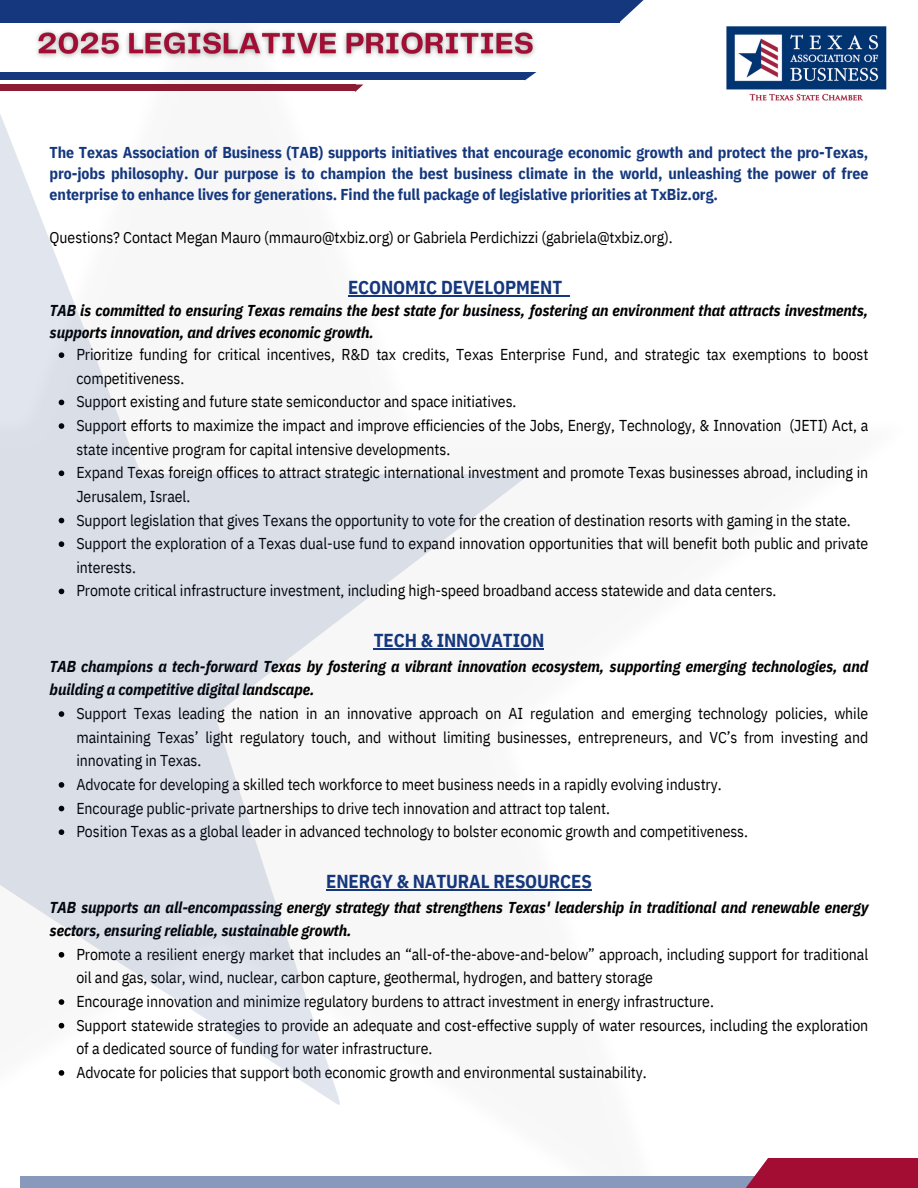
<style>
.page{position:relative;width:918px;height:1188px;background:#fff}
.page>*{position:absolute;margin:0;border:0;box-sizing:border-box;transform-origin:0 0}
.t1{font:700 18.75px "IBM Plex Sans Cond";letter-spacing:-.005em;color:#14377d}
.t2{font:15.75px/23.7px "IBM Plex Sans Cond";letter-spacing:-.005em;color:#000}
.t3{font:italic 700 15.75px/23.7px "IBM Plex Sans Cond";letter-spacing:-.005em;color:#000}
.t4{font:700 15.75px/21.3px "IBM Plex Sans Cond";letter-spacing:-.005em;color:#14377d;text-align:justify}
</style>
<div class="page">
<hr style="left:348px;top:295px;width:214px;height:1px;background:#14377d">
<hr style="left:374px;top:648px;width:170px;height:1px;background:#14377d">
<hr style="left:326px;top:889px;width:266px;height:1px;background:#14377d">
<div style="left:21px;top:1176px;width:884px;height:12px;background:#8899bc"></div>
<div style="left:768px;top:1158px;width:150px;height:30px;background:#a30c33"></div>
<svg style="left:746px;top:1158px;width:22px;height:30px"></svg>
<img style="left:726px;top:26px;width:161px;height:75px">
<div style="left:0;top:0;width:620px;height:22px;background:#14377d"></div>
<svg style="left:620px;top:0;width:24px;height:22px"></svg>
<img style="left:36px;top:29px;width:499px;height:30px">
<div style="left:0;top:72px;width:525px;height:8px;background:#14377d"></div>
<svg style="left:525px;top:72px;width:12px;height:6px"></svg>
<img style="left:0;top:78px;width:536px;height:1027px">
<p class="t4" style="left:50px;top:141px;width:820px">The Texas Association of Business (TAB) supports initiatives that encourage economic growth and protect the pro-Texas, pro-jobs philosophy. Our purpose is to champion the best business climate in the world, unleashing the power of free enterprise to enhance lives for generations. Find the full package of legislative priorities at TxBiz.org.</p>
<p class="t2" style="left:50px;top:225px;width:625px">Questions? Contact Megan Mauro (mmauro@txbiz.org) or Gabriela Perdichizzi (gabriela@txbiz.org).</p>
<p class="t1" style="left:348px;top:275px;width:216px">ECONOMIC DEVELOPMENT</p>
<p class="t3" style="left:50px;top:300px;width:820px;line-height:21.3px">TAB is committed to ensuring Texas remains the best state for business, fostering an environment that attracts investments, supports innovation, and drives economic growth.</p>
<p class="t2" style="left:76px;top:342px;width:793px">Prioritize funding for critical incentives, R&amp;D tax credits, Texas Enterprise Fund, and strategic tax exemptions to boost competitiveness.</p>
<p class="t2" style="left:76px;top:390px;width:442px">Support existing and future state semiconductor and space initiatives.</p>
<p class="t2" style="left:76px;top:413px;width:793px">Support efforts to maximize the impact and improve efficiencies of the Jobs, Energy, Technology, &amp; Innovation (JETI) Act, a state incentive program for capital intensive developments.</p>
<h2 class="t2" style="left:76px;top:461px;width:793px">Expand Texas foreign offices to attract strategic international investment and promote Texas businesses abroad, including in<br>Jerusalem, Israel.</h2>
<p class="t2" style="left:76px;top:508px;width:776px">Support legislation that gives Texans the opportunity to vote for the creation of destination resorts with gaming in the state.</p>
<h2 class="t2" style="left:76px;top:531px;width:793px">Support the exploration of a Texas dual-use fund to expand innovation opportunities that will benefit both public and private interests.</h2>
<p class="t2" style="left:76px;top:579px;width:702px">Promote critical infrastructure investment, including high-speed broadband access statewide and data centers.</p>
<p class="t1" style="left:374px;top:628px;width:172px">TECH &amp; INNOVATION</p>
<p class="t3" style="left:50px;top:654px;width:820px">TAB champions a tech-forward Texas by fostering a vibrant innovation ecosystem, supporting emerging technologies, and building a competitive digital landscape.</p>
<p class="t2" style="left:76px;top:701px;width:793px;text-align:justify">Support Texas leading the nation in an innovative approach on AI regulation and emerging technology policies, while maintaining Texas’ light regulatory touch, and without limiting businesses, entrepreneurs, and VC’s from investing and innovating in Texas.</p>
<p class="t2" style="left:76px;top:772px;width:647px">Advocate for developing a skilled tech workforce to meet business needs in a rapidly evolving industry.</p>
<p class="t2" style="left:76px;top:796px;width:535px">Encourage public-private partnerships to drive tech innovation and attract top talent.</p>
<p class="t2" style="left:76px;top:819px;width:673px">Position Texas as a global leader in advanced technology to bolster economic growth and competitiveness.</p>
<p class="t1" style="left:326px;top:869px;width:267px">ENERGY &amp; NATURAL RESOURCES</p>
<p class="t3" style="left:50px;top:895px;width:820px">TAB supports an all-encompassing energy strategy that strengthens Texas' leadership in traditional and renewable energy sectors, ensuring reliable, sustainable growth.</p>
<h2 class="t2" style="left:76px;top:942px;width:793px">Promote a resilient energy market that includes an “all-of-the-above-and-below” approach, including support for traditional oil and gas, solar, wind, nuclear, carbon capture, geothermal, hydrogen, and battery storage</h2>
<p class="t2" style="left:76px;top:989px;width:639px">Encourage innovation and minimize regulatory burdens to attract investment in energy infrastructure.</p>
<p class="t2" style="left:76px;top:1013px;width:793px">Support statewide strategies to provide an adequate and cost-effective supply of water resources, including the exploration of a dedicated source of funding for water infrastructure.</p>
<p class="t2" style="left:76px;top:1060px;width:572px">Advocate for policies that support both economic growth and environmental sustainability.</p>
</div>
